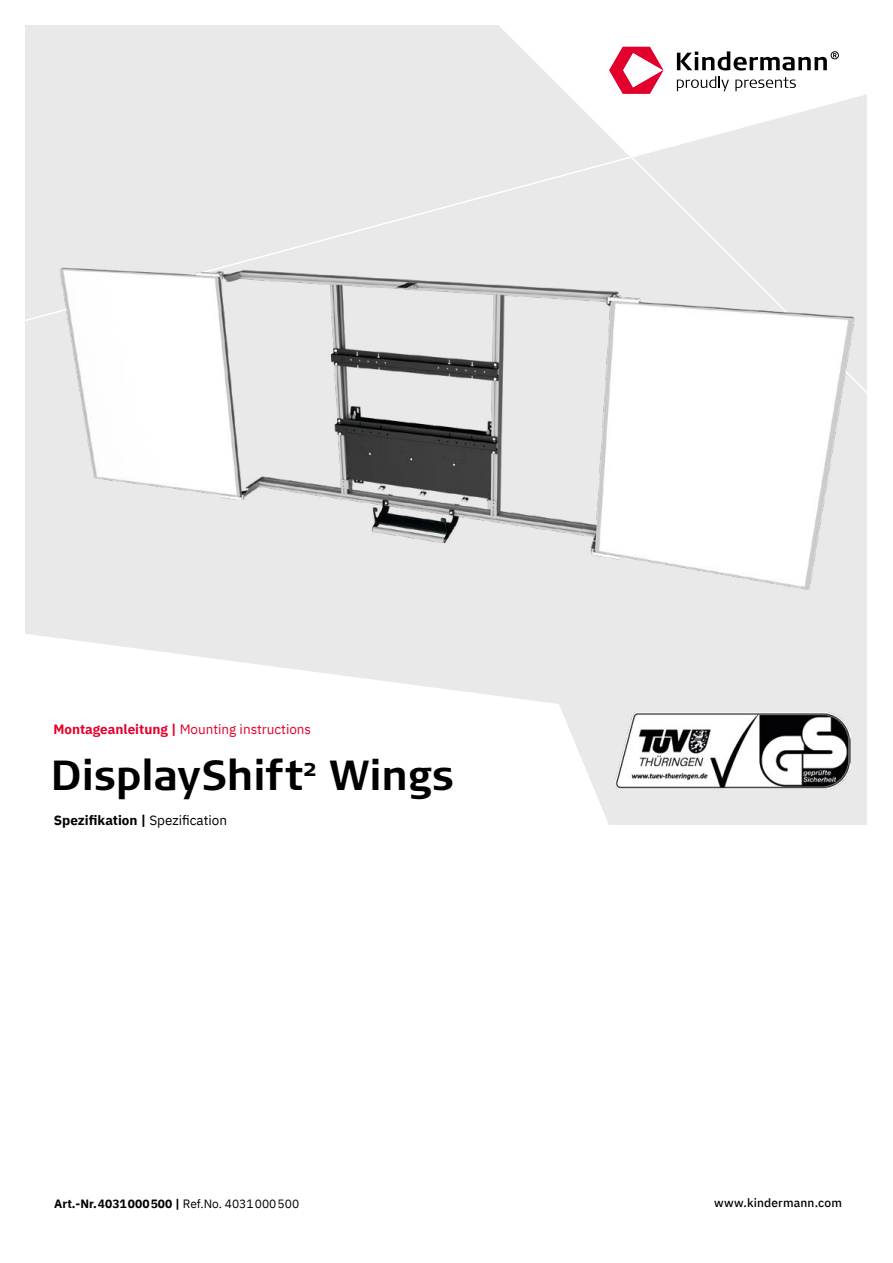
<style>
.page{position:relative;width:893px;height:1263px;background:#fff}
.page>*{position:absolute;margin:0;border:0;box-sizing:border-box;transform-origin:0 0}
.t1{font:500 42px "Signa";color:#000}
.t2{font:13.5px "IBM Plex Sans";color:#e4002c}
.t3{font:700 13.5px "IBM Plex Sans";color:#000}
.t4{font:700 12px "IBM Plex Sans";color:#000}
.t5{font:500 12px "IBM Plex Sans";letter-spacing:.015em;color:#000}
.s1{font-weight:700}
.s2{font-weight:400}
</style>
<div class="page">
<div style="left:26px;top:26px;width:841px;height:799px;background:#e9e9e9"></div>
<svg style="left:25px;top:630px;width:584px;height:195px;fill:#fff"></svg>
<svg style="left:460px;top:25px;width:407px;height:56px"></svg>
<svg style="left:25px;top:81px;width:842px;height:279px"></svg>
<img style="left:40px;top:232px;width:827px;height:358px">
<img style="left:615px;top:713px;width:235px;height:75px">
<p class="t2" style="left:53px;top:719px;width:259px"><span class="s1">Montageanleitung |</span> Mounting instructions</p>
<h1 class="t1" style="left:51px;top:746px;width:405px">DisplayShift<sup>2</sup> Wings</h1>
<p class="t3" style="left:54px;top:809px;width:175px">Spezifikation | <span class="s2">Spezification</span></p>
<p class="t4" style="left:54px;top:1194px;width:246px">Art.-Nr.4031000500 | <span class="s2">Ref.No. 4031000500</span></p>
<p class="t5" style="left:714px;top:1193px;width:130px">www.kindermann.com</p>
</div>
